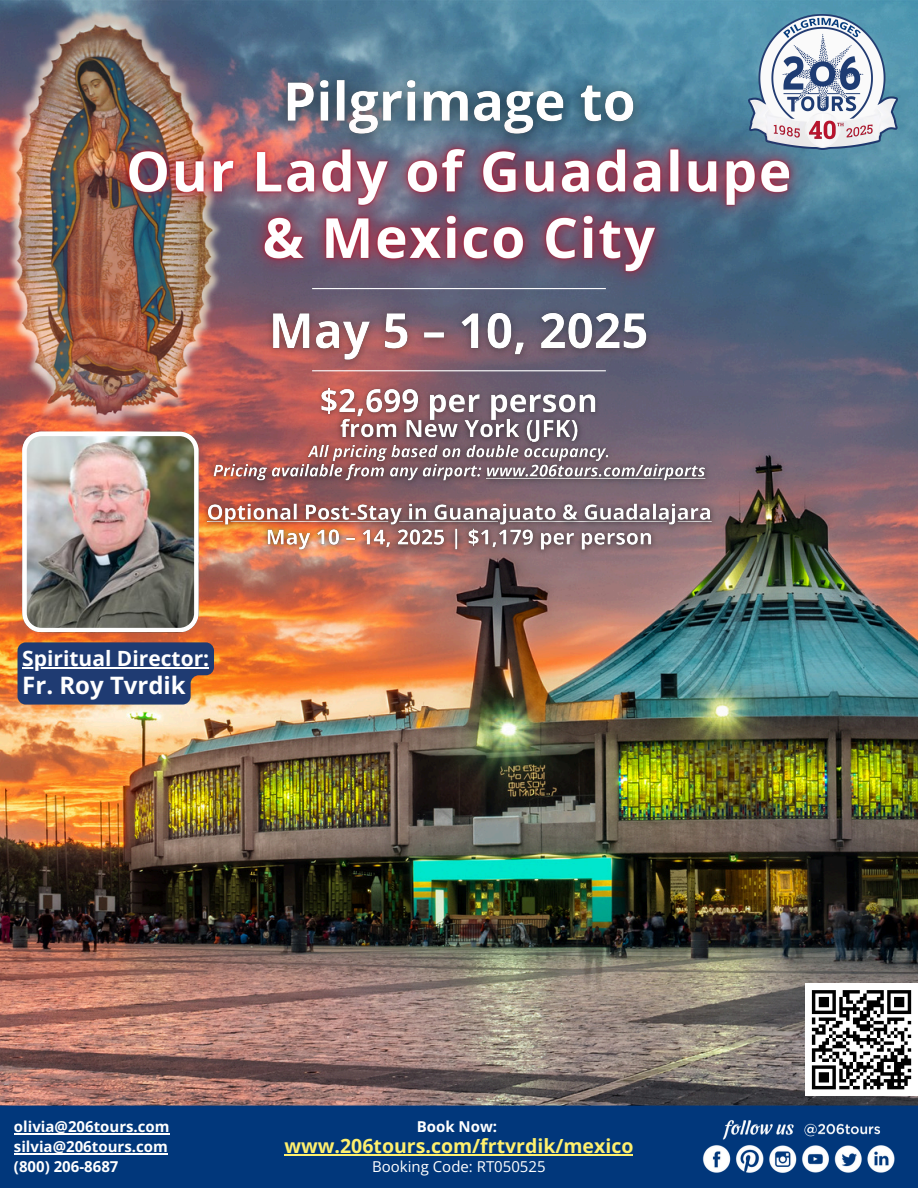
<style>
.page{position:relative;width:918px;height:1188px;background:#fff}
.page>*{position:absolute;margin:0;border:0;box-sizing:border-box;transform-origin:0 0}
.t1{font:700 24px "Open Sans";color:#fff}
.t2{font:700 21px "Open Sans";color:#fff}
.t3{font:700 19.5px "Open Sans";color:#fff06d}
.t4{font:700 15px "Open Sans";color:#fff}
.t5{font:15px "Open Sans";color:#fff}
</style>
<div class="page">
<img style="left:0;top:0;width:918px;height:1106px">
<div style="left:0;top:1106px;width:918px;height:82px;background:#01377b"></div>
<img style="left:702px;top:1120px;width:193px;height:53px">
<div style="left:805px;top:983px;width:113px;height:113px;background:#fff"></div>
<svg style="left:811px;top:990px;width:101px;height:100px"></svg>
<img style="left:0;top:0;width:283px;height:432px">
<img style="left:22px;top:432px;width:177px;height:200px">
<img style="left:748px;top:14px;width:150px;height:135px">
<hr style="left:285px;top:1154px;width:348px;height:1px;background:#fff06d">
<hr style="left:14px;top:1133px;width:156px;height:1px;background:#fff">
<hr style="left:14px;top:1153px;width:154px;height:1px;background:#fff">
<img style="left:260px;top:350px;width:402px;height:25px">
<img style="left:312px;top:378px;width:293px;height:30px">
<img style="left:51px;top:58px;width:817px;height:292px">
<img style="left:195px;top:408px;width:525px;height:154px">
<svg style="left:18px;top:642px;width:196px;height:63px;background:#324570"></svg>
<hr style="left:22px;top:667px;width:187px;height:1px;background:#fff">
<hr style="left:312px;top:370px;width:294px;height:1px;background:#fff">
<hr style="left:312px;top:288px;width:294px;height:1px;background:#fff">
<p class="t2" style="left:22px;top:644px;width:188px">Spiritual Director:</p>
<p class="t1" style="left:22px;top:669px;width:165px">Fr. Roy Tvrdik</p>
<p class="t4" style="left:14px;top:1116px;width:157px">olivia@206tours.com</p>
<p class="t4" style="left:14px;top:1136px;width:155px">silvia@206tours.com</p>
<p class="t4" style="left:14px;top:1156px;width:106px">(800) 206-8687</p>
<p class="t4" style="left:417px;top:1116px;width:82px">Book Now:</p>
<p class="t3" style="left:285px;top:1132px;width:350px">www.206tours.com/frtvrdik/mexico</p>
<p class="t5" style="left:372px;top:1156px;width:175px">Booking Code: RT050525</p>
</div>
